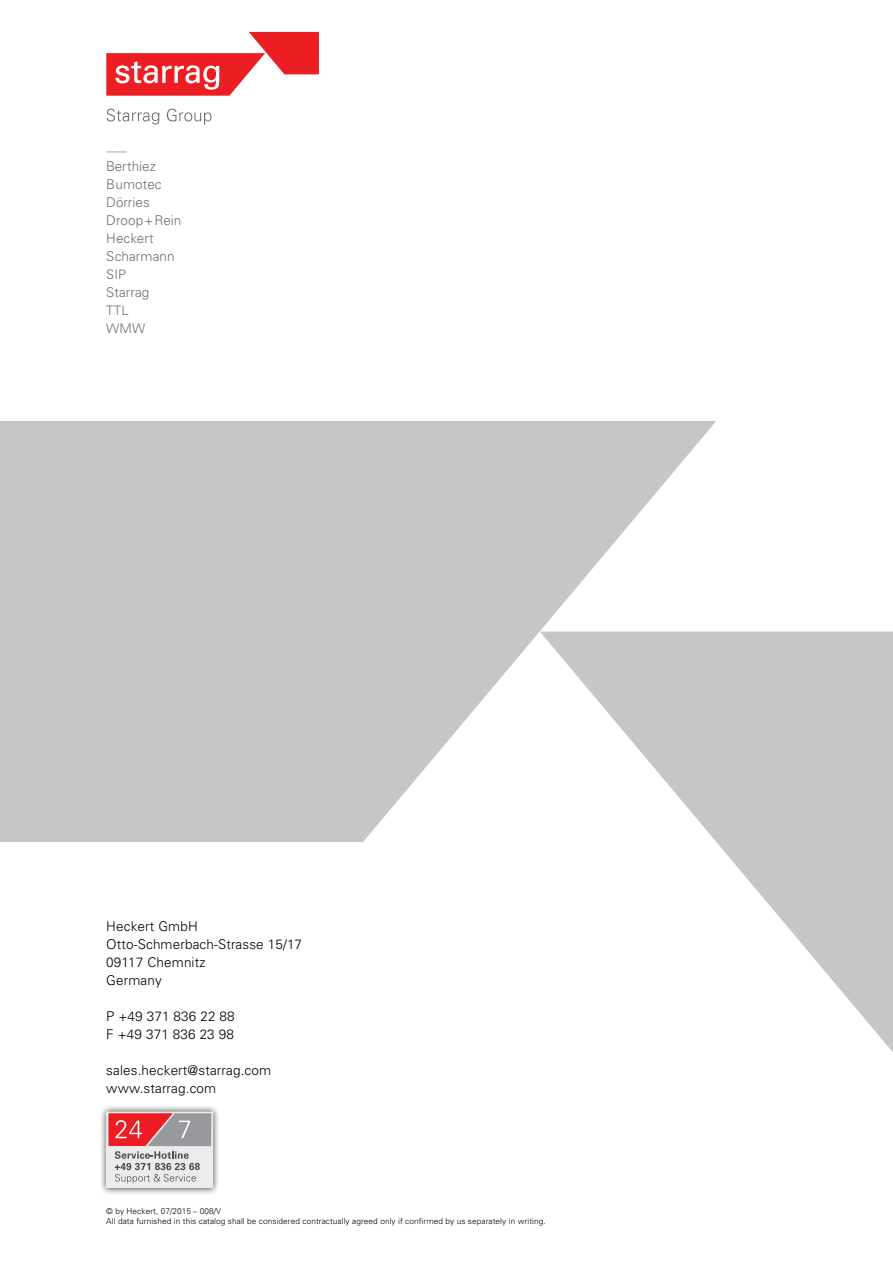
<style>
.page{position:relative;width:893px;height:1263px;background:#fff}
.page>*{position:absolute;margin:0;border:0;box-sizing:border-box;transform-origin:0 0}
.t1{font:300 13.5px/18px "Univers";letter-spacing:.01em;color:#000}
.t2{font:300 13.5px/18px "Univers LT Pro 45";letter-spacing:.01em;color:#6d6e71}
.t3{font:300 13.2px/18px "Univers LT Pro 45";letter-spacing:.01em;color:#6d6e71}
.t4{font:300 10.2px "Univers LT Pro 45";color:#6d6e71;scale:4 1}
.t5{font:300 8.25px/9.8px "Univers";letter-spacing:.01em;color:#000}
.s1{font-size:7.5px}
</style>
<div class="page">
<svg style="left:716px;top:631px;width:177px;height:421px;fill:#c7c6c6"></svg>
<svg style="left:0;top:421px;width:716px;height:421px;fill:#c7c6c6"></svg>
<svg style="left:106px;top:32px;width:213px;height:64px"></svg>
<svg style="left:107px;top:109px;width:52px;height:15px"></svg>
<svg style="left:167px;top:109px;width:45px;height:15px"></svg>
<div style="left:99px;top:1104px;width:121px;height:91px;background:#000;opacity:.75"></div>
<img style="left:106px;top:1111px;width:107px;height:77px">
<div style="left:107px;top:1112px;width:106px;height:75px;background:#ebebec"></div>
<svg style="left:108px;top:1113px;width:103px;height:70px"></svg>
<p class="t4" style="left:107px;top:141px;width:7px">_</p>
<h1 class="t2" style="left:106px;top:157px;width:77px">Berthiez<br>Bumotec<br>Dörries<br>Droop + Rein<br>Heckert<br>Scharmann</h1>
<h2 class="t3" style="left:106px;top:266px;width:21px">SIP</h2>
<h1 class="t2" style="left:106px;top:283px;width:45px">Starrag</h1>
<h2 class="t3" style="left:106px;top:302px;width:40px">TTL<br>WMW</h2>
<h1 class="t1" style="left:106px;top:917px;width:197px">Heckert GmbH<br>Otto-Schmerbach-Strasse 15/17<br>09117 Chemnitz<br>Germany</h1>
<h1 class="t1" style="left:106px;top:1007px;width:130px">P +49 371 836 22 88<br>F +49 371 836 23 98</h1>
<h1 class="t1" style="left:106px;top:1061px;width:166px">sales.heckert@starrag.com www.starrag.com</h1>
<p class="t5" style="left:106px;top:1206px;width:441px">© by Heckert, 07/2015 <span class="s1">–</span> 008/V<br>All data furnished in this catalog shall be considered contractually agreed only if confirmed by us separately in writing.</p>
</div>
